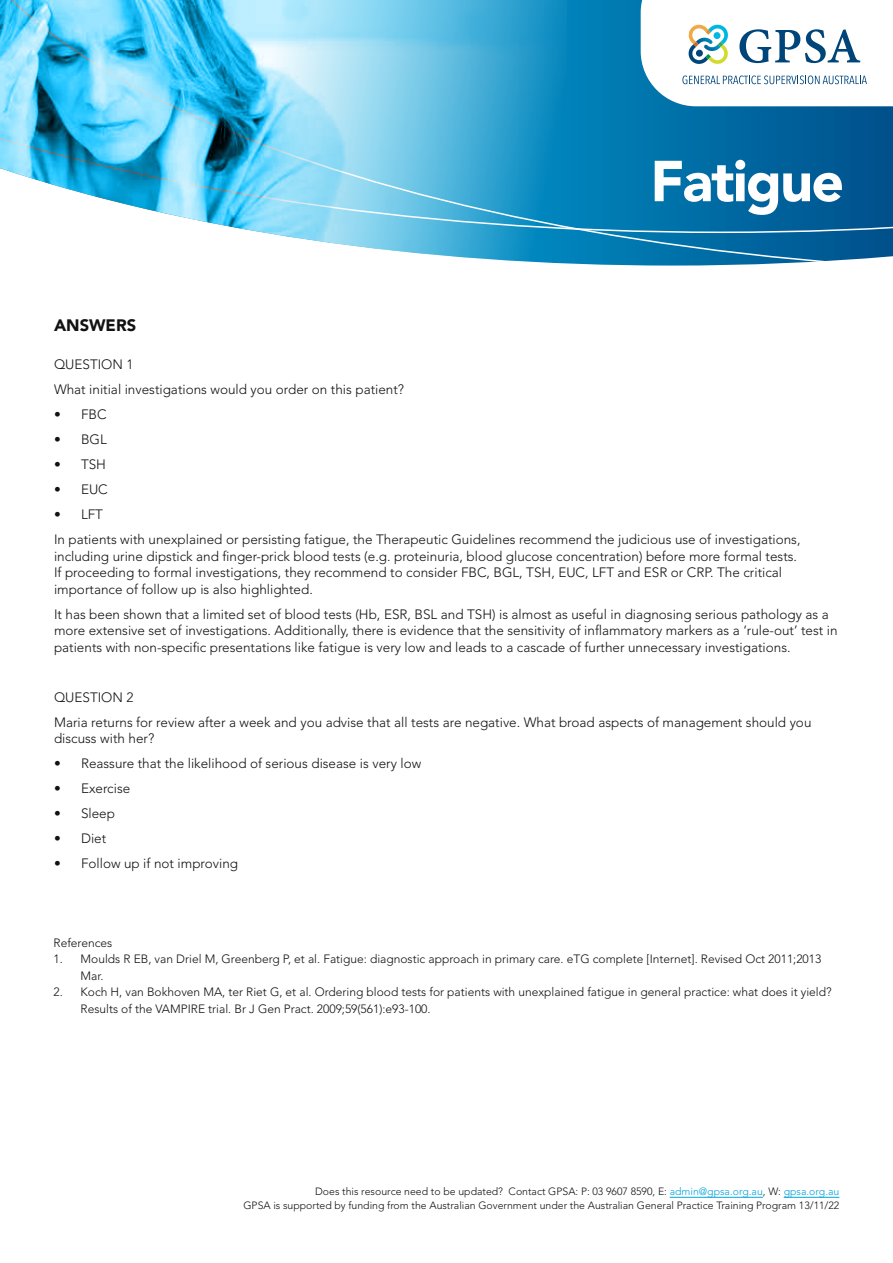
<style>
.page{position:relative;width:893px;height:1263px;background:#fff}
.page>*{position:absolute;margin:0;border:0;box-sizing:border-box;transform-origin:0 0}
.t1{font:900 57.15px "Avenir LT Std";letter-spacing:-.03em;color:#fff}
.t2{font:900 16.5px "Avenir LT Std";color:#121212}
.t3{font:300 13.5px/16.5px "Avenir LT Std";color:#121212}
.t4{font:300 12px/16.5px "Avenir LT Std";color:#121212}
.t5{font:300 10.5px/13.5px "Avenir LT Std";color:#121212;text-align:right}
.s1{color:#00a3db}
</style>
<div class="page">
<svg style="left:566px;top:233px;width:327px;height:33px;background:#1d7bad"></svg>
<svg style="left:566px;top:0;width:327px;height:233px;background:#036ea6"></svg>
<img style="left:0;top:0;width:566px;height:264px">
<hr style="left:784px;top:1197px;width:55px;height:1px;background:#00a3db">
<hr style="left:670px;top:1197px;width:93px;height:1px;background:#00a3db">
<svg style="left:641px;top:0;width:252px;height:106px"></svg>
<h1 class="t1" style="left:650px;top:147px;width:195px">Fatigue</h1>
<p class="t2" style="left:54px;top:316px;width:84px">ANSWERS</p>
<p class="t3" style="left:54px;top:352px;width:352px;line-height:25px">QUESTION 1<br>What initial investigations would you order on this patient?</p>
<p class="t3" style="left:54px;top:406px;width:54px">• FBC</p>
<p class="t3" style="left:54px;top:431px;width:54px">• BGL</p>
<p class="t3" style="left:54px;top:456px;width:54px">• TSH</p>
<p class="t3" style="left:54px;top:481px;width:55px">• EUC</p>
<p class="t3" style="left:54px;top:502px;width:748px;line-height:25px">• LFT<br>In patients with unexplained or persisting fatigue, the Therapeutic Guidelines recommend the judicious use of investigations,</p>
<p class="t3" style="left:54px;top:548px;width:745px">including urine dipstick and finger-prick blood tests (e.g. proteinuria, blood glucose concentration) before more formal tests.<br>If proceeding to formal investigations, they recommend to consider FBC, BGL, TSH, EUC, LFT and ESR or CRP. The critical importance of follow up is also highlighted.</p>
<p class="t3" style="left:54px;top:606px;width:785px">It has been shown that a limited set of blood tests (Hb, ESR, BSL and TSH) is almost as useful in diagnosing serious pathology as a more extensive set of investigations. Additionally, there is evidence that the sensitivity of inflammatory markers as a ‘rule-out’ test in patients with non-specific presentations like fatigue is very low and leads to a cascade of further unnecessary investigations.</p>
<p class="t3" style="left:54px;top:685px;width:759px;line-height:25px">QUESTION 2<br>Maria returns for review after a week and you advise that all tests are negative. What broad aspects of management should you</p>
<p class="t3" style="left:54px;top:730px;width:102px">discuss with her?</p>
<p class="t3" style="left:54px;top:755px;width:369px">• Reassure that the likelihood of serious disease is very low</p>
<p class="t3" style="left:54px;top:780px;width:78px">• Exercise</p>
<p class="t3" style="left:54px;top:805px;width:63px">• Sleep</p>
<p class="t3" style="left:54px;top:830px;width:54px">• Diet</p>
<p class="t3" style="left:54px;top:855px;width:186px">• Follow up if not improving</p>
<p class="t4" style="left:54px;top:934px;width:60px">References</p>
<p class="t4" style="left:81px;top:951px;width:742px;text-indent:-27px">1. Moulds R EB, van Driel M, Greenberg P, et al. Fatigue: diagnostic approach in primary care. eTG complete [Internet]. Revised Oct 2011;2013<br>Mar.</p>
<p class="t4" style="left:81px;top:984px;width:753px;text-indent:-27px">2. Koch H, van Bokhoven MA, ter Riet G, et al. Ordering blood tests for patients with unexplained fatigue in general practice: what does it yield?<br>Results of the VAMPIRE trial. Br J Gen Pract. 2009;59(561):e93-100.</p>
<p class="t5" style="left:243px;top:1185px;width:597px">Does this resource need to be updated? Contact GPSA: P: 03 9607 8590, E: <span class="s1">admin@gpsa.org.au</span>, W: <span class="s1">gpsa.org.au<br></span>GPSA is supported by funding from the Australian Government under the Australian General Practice Training Program 13/11/22</p>
</div>
